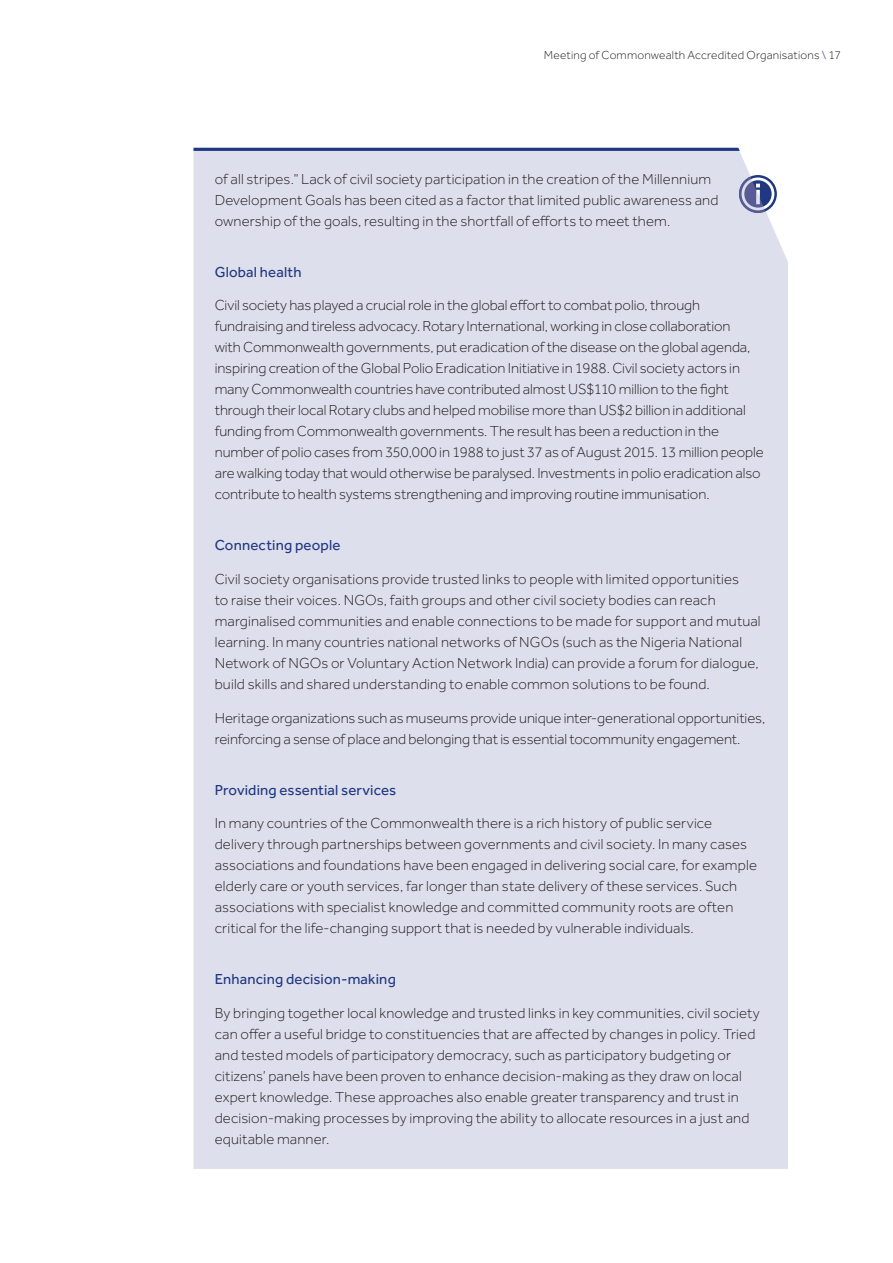
<style>
.page{position:relative;width:893px;height:1263px;background:#fff}
.page>*{position:absolute;margin:0;border:0;box-sizing:border-box;transform-origin:0 0}
.t1{font:300 15px/21px "Effra";color:#231f20}
.t2{font:15px "Effra";letter-spacing:.01em;color:#203882}
.t3{font:300 12px "Effra";letter-spacing:.015em;color:#231f20}
.s1{color:#203882}
</style>
<div class="page">
<div style="left:193px;top:151px;width:595px;height:1018px;background:#dedfec"></div>
<svg style="left:193px;top:148px;width:547px;height:3px"></svg>
<svg style="left:739px;top:175px;width:38px;height:38px"></svg>
<div style="left:741px;top:177px;width:33px;height:33px;border:3px solid #fff;border-radius:50%"></div>
<svg style="left:736px;top:177px;width:29px;height:38px"></svg>
<svg style="left:756px;top:190px;width:4px;height:14px"></svg>
<p class="t3" style="left:544px;top:48px;width:299px">Meeting of Commonwealth Accredited Organisations <span class="s1">\</span> 17</p>
<p class="t1" style="left:215px;top:168px;width:505px">of all stripes.” Lack of civil society participation in the creation of the Millennium<br>Development Goals has been cited as a factor that limited public awareness and ownership of the goals, resulting in the shortfall of efforts to meet them.</p>
<p class="t2" style="left:215px;top:263px;width:88px">Global health</p>
<p class="t1" style="left:215px;top:295px;width:551px">Civil society has played a crucial role in the global effort to combat polio, through fundraising and tireless advocacy. Rotary International, working in close collaboration<br>with Commonwealth governments, put eradication of the disease on the global agenda, inspiring creation of the Global Polio Eradication Initiative in 1988. Civil society actors in many Commonwealth countries have contributed almost US$110 million to the fight through their local Rotary clubs and helped mobilise more than US$2 billion in additional funding from Commonwealth governments. The result has been a reduction in the number of polio cases from 350,000 in 1988 to just 37 as of August 2015. 13 million people are walking today that would otherwise be paralysed. Investments in polio eradication also contribute to health systems strengthening and improving routine immunisation.</p>
<p class="t2" style="left:215px;top:536px;width:127px">Connecting people</p>
<p class="t1" style="left:215px;top:568px;width:547px">Civil society organisations provide trusted links to people with limited opportunities<br>to raise their voices. NGOs, faith groups and other civil society bodies can reach marginalised communities and enable connections to be made for support and mutual learning. In many countries national networks of NGOs (such as the Nigeria National Network of NGOs or Voluntary Action Network India) can provide a forum for dialogue, build skills and shared understanding to enable common solutions to be found.</p>
<p class="t1" style="left:215px;top:707px;width:552px">Heritage organizations such as museums provide unique inter-generational opportunities, reinforcing a sense of place and belonging that is essential tocommunity engagement.</p>
<p class="t2" style="left:215px;top:781px;width:183px">Providing essential services</p>
<p class="t1" style="left:215px;top:813px;width:544px">In many countries of the Commonwealth there is a rich history of public service delivery through partnerships between governments and civil society. In many cases associations and foundations have been engaged in delivering social care, for example elderly care or youth services, far longer than state delivery of these services. Such associations with specialist knowledge and committed community roots are often critical for the life-changing support that is needed by vulnerable individuals.</p>
<p class="t2" style="left:215px;top:970px;width:183px">Enhancing decision-making</p>
<p class="t1" style="left:215px;top:1002px;width:546px">By bringing together local knowledge and trusted links in key communities, civil society can offer a useful bridge to constituencies that are affected by changes in policy. Tried and tested models of participatory democracy, such as participatory budgeting or citizens’ panels have been proven to enhance decision-making as they draw on local expert knowledge. These approaches also enable greater transparency and trust in decision-making processes by improving the ability to allocate resources in a just and equitable manner.</p>
</div>
